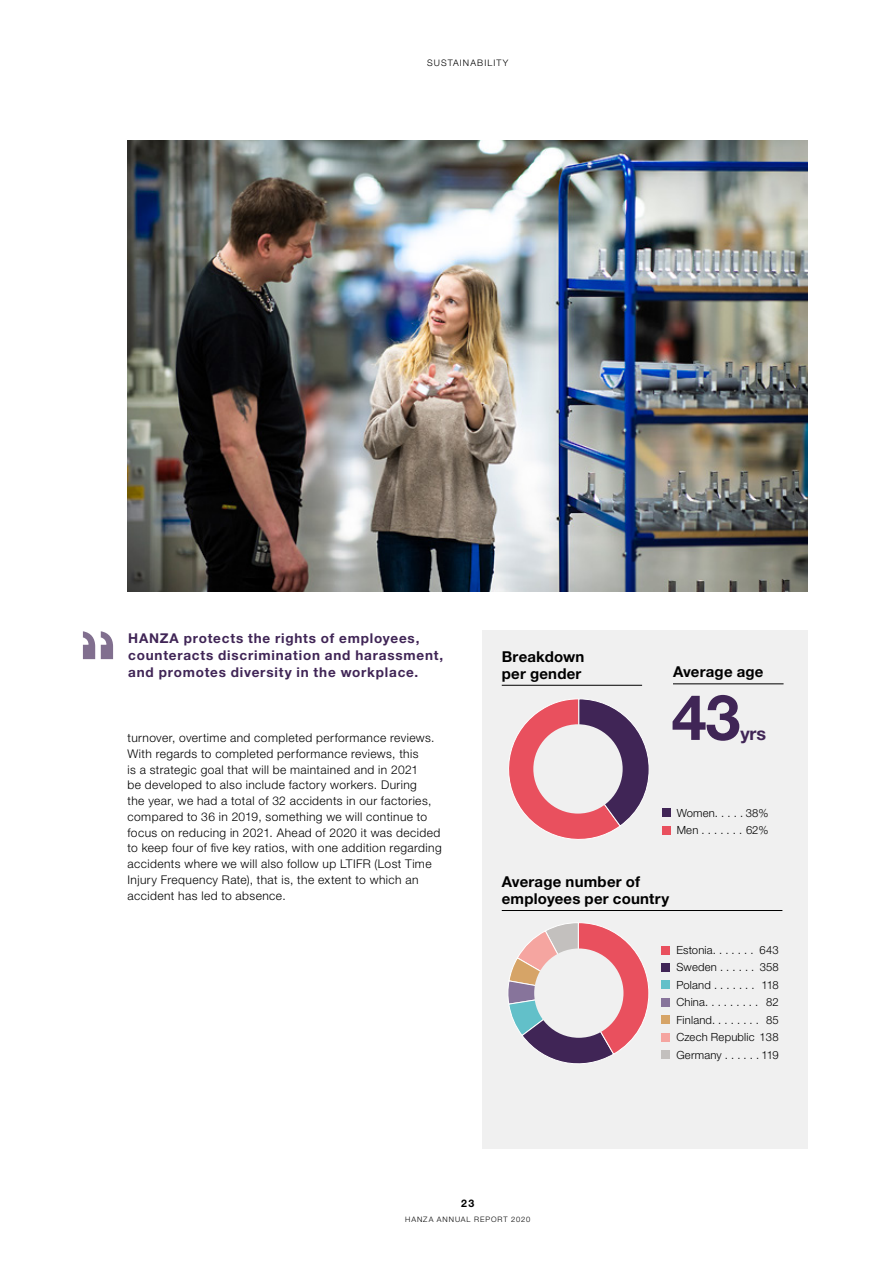
<style>
.page{position:relative;width:893px;height:1263px;background:#fff}
.page>*{position:absolute;margin:0;border:0;box-sizing:border-box;transform-origin:0 0}
.t1{font:700 63px "Helvetica Neue LT Std";color:#402556}
.t2{font:700 18px "Helvetica Neue LT Std";color:#402556}
.t3{font:700 15px/16.5px "Helvetica Neue LT Std";letter-spacing:.015em;color:#000}
.t4{font:700 13.5px/16.8px "Helvetica Neue LT Std";letter-spacing:.06em;color:#402556}
.t5{font:300 12px/15.8px "Helvetica Neue LT Std";letter-spacing:.035em;color:#000}
.t6{font:300 11.25px/17.4px "Helvetica Neue LT Std";letter-spacing:.015em;color:#000}
.t7{font:700 10.5px "Helvetica Neue LT Std";color:#000}
.t8{font:300 9px "Helvetica Neue LT Std";letter-spacing:.12em;color:#000}
.t9{font:300 7.5px "Helvetica Neue LT Std";letter-spacing:.125em;color:#000}
</style>
<div class="page">
<img style="left:128px;top:140px;width:680px;height:451px">
<div style="left:483px;top:630px;width:325px;height:518px;background:#f0f0f0"></div>
<svg style="left:508px;top:922px;width:141px;height:142px"></svg>
<div style="left:534px;top:948px;width:89px;height:90px;background:#f0f0f0;border-radius:50%"></div>
<hr style="left:502px;top:910px;width:280px;height:1px;background:#000">
<div style="left:661px;top:946px;width:8px;height:8px;background:#e9505e"></div>
<div style="left:661px;top:963px;width:8px;height:9px;background:#402556"></div>
<div style="left:661px;top:980px;width:8px;height:9px;background:#62c0c9"></div>
<div style="left:661px;top:998px;width:8px;height:8px;background:#87749b"></div>
<div style="left:661px;top:1015px;width:8px;height:9px;background:#d6a467"></div>
<div style="left:661px;top:1033px;width:8px;height:8px;background:#f5a5a0"></div>
<div style="left:661px;top:1050px;width:8px;height:9px;background:#c3c0be"></div>
<svg style="left:508px;top:699px;width:141px;height:141px"></svg>
<div style="left:533px;top:724px;width:90px;height:89px;background:#f0f0f0;border-radius:50%"></div>
<hr style="left:502px;top:685px;width:140px;height:1px;background:#000">
<div style="left:662px;top:809px;width:8px;height:8px;background:#402556"></div>
<div style="left:662px;top:826px;width:8px;height:8px;background:#e9505e"></div>
<hr style="left:673px;top:684px;width:111px;height:1px;background:#000">
<svg style="left:83px;top:631px;width:30px;height:28px"></svg>
<p class="t8" style="left:427px;top:57px;width:83px">SUSTAINABILITY</p>
<p class="t4" style="left:128px;top:630px;width:317px">HANZA protects the rights of employees, counteracts discrimination and harassment, and promotes diversity in the workplace.</p>
<p class="t5" style="left:128px;top:730px;width:316px">turnover, overtime and completed performance reviews.<br>With regards to completed performance reviews, this<br>is a strategic goal that will be maintained and in 2021<br>be developed to also include factory workers. During<br>the year, we had a total of 32 accidents in our factories, compared to 36 in 2019, something we will continue to focus on reducing in 2021. Ahead of 2020 it was decided to keep four of five key ratios, with one addition regarding accidents where we will also follow up LTIFR (Lost Time Injury Frequency Rate), that is, the extent to which an accident has led to absence.</p>
<p class="t3" style="left:502px;top:648px;width:84px">Breakdown per gender</p>
<p class="t3" style="left:673px;top:663px;width:92px">Average age</p>
<h1 class="t1" style="left:671px;top:678px;width:70px">43</h1>
<h2 class="t2" style="left:740px;top:722px;width:27px">yrs</h2>
<p class="t6" style="left:677px;top:803px;width:93px">Women. . . . . 38%<br>Men . . . . . . . 62%</p>
<p class="t3" style="left:502px;top:873px;width:169px">Average number of employees per country</p>
<p class="t6" style="left:676px;top:941px;width:104px">Estonia. . . . . . .<br>Sweden . . . . . .<br>Poland . . . . . . .<br>China. . . . . . . . .<br>Finland. . . . . . . .<br>Czech Republic 138<br>Germany . . . . . . 119</p>
<p class="t6" style="left:759px;top:941px;width:21px;text-align:center">643<br>358<br>118<br>82<br>85</p>
<p class="t7" style="left:461px;top:1196px;width:15px">23</p>
<p class="t9" style="left:405px;top:1214px;width:127px">HANZA ANNUAL REPORT 2020</p>
</div>
